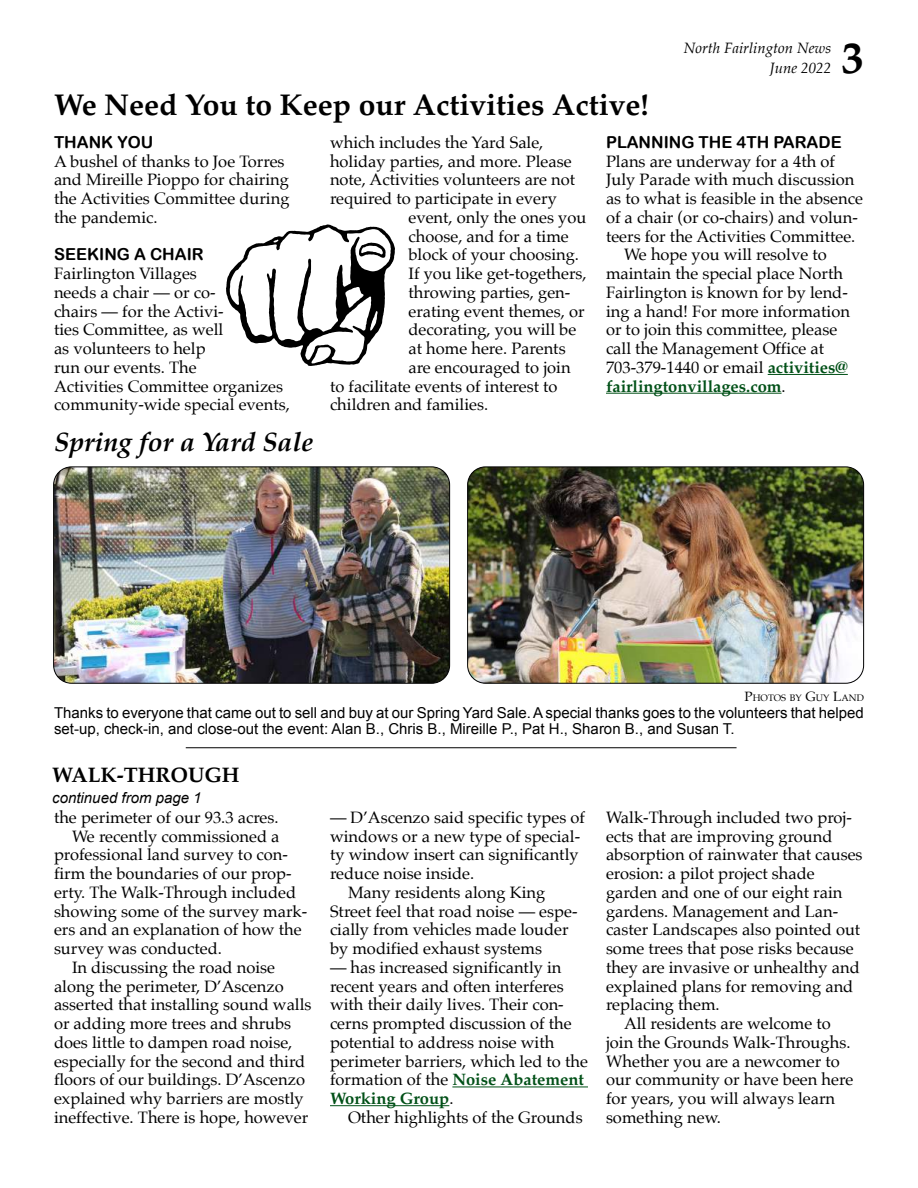
<style>
.page{position:relative;width:918px;height:1188px;background:#fff}
.page>*{position:absolute;margin:0;border:0;box-sizing:border-box;transform-origin:0 0}
.t1{font:700 45px "Palatino";color:#000}
.t2{font:700 30px "Palatino";color:#000}
.t3{font:italic 700 27px "Palatino";color:#000}
.t4{font:700 21px "Palatino";color:#000}
.t5{font:16.5px/18.8px "Palatino";color:#000}
.t6{font:16.5px "Arial Rounded MT Bold";color:#000}
.t7{font:700 16.5px "Palatino";color:#005017}
.t8{font:15px/16.5px "Arial";color:#000}
.t9{font:italic 15px "Palatino";color:#000}
.t10{font:italic 15px "Arial";color:#000}
.t11{font:9.45px "Palatino";letter-spacing:.005em;color:#000}
.s1{font-weight:700;color:#005017}
.s2{font-weight:400;color:#000}
.s3{font-size:13.5px}
</style>
<div class="page">
<img style="left:469px;top:468px;width:395px;height:214px">
<div style="left:467px;top:466px;width:397px;height:218px;border:1px solid #000;border-radius:18px"></div>
<img style="left:55px;top:468px;width:395px;height:214px">
<div style="left:53px;top:466px;width:397px;height:218px;border:1px solid #000;border-radius:18px"></div>
<svg style="left:226px;top:225px;width:169px;height:141px"></svg>
<hr style="left:452px;top:1086px;width:136px;height:1px;background:#005017">
<hr style="left:330px;top:1105px;width:119px;height:1px;background:#005017">
<hr style="left:186px;top:747px;width:551px;height:1px;background:#000">
<hr style="left:768px;top:374px;width:80px;height:1px;background:#005017">
<hr style="left:606px;top:393px;width:176px;height:1px;background:#005017">
<h2 class="t2" style="left:54px;top:79px;width:596px">We Need You to Keep our Activities Active!</h2>
<p class="t9" style="left:684px;top:35px;width:149px">North Fairlington News</p>
<p class="t9" style="left:770px;top:55px;width:63px">June 2022</p>
<h1 class="t1" style="left:842px;top:19px;width:24px">3</h1>
<p class="t6" style="left:54px;top:132px;width:101px">THANK YOU</p>
<p class="t5" style="left:54px;top:151px;width:237px">A bushel of thanks to Joe Torres and Mireille Pioppo for chairing the Activities Committee during the pandemic.</p>
<p class="t6" style="left:54px;top:245px;width:151px">SEEKING A CHAIR</p>
<p class="t5" style="left:54px;top:264px;width:237px">Fairlington Villages<br>needs a chair — or co-<br>chairs — for the Activi-<br>ties Committee, as well<br>as volunteers to help<br>run our events. The<br>Activities Committee organizes community-wide special events,</p>
<h3 class="t3" style="left:54px;top:420px;width:261px">Spring for a Yard Sale</h3>
<p class="t5" style="left:330px;top:133px;width:215px">which includes the Yard Sale,</p>
<p class="t5" style="left:330px;top:151px;width:243px">holiday parties, and more. Please</p>
<p class="t5" style="left:330px;top:170px;width:247px">note, Activities volunteers are not</p>
<p class="t5" style="left:330px;top:189px;width:228px">required to participate in every</p>
<p class="t5" style="left:408px;top:208px;width:179px">event, only the ones you</p>
<p class="t5" style="left:408px;top:226px;width:162px">choose, and for a time</p>
<p class="t5" style="left:408px;top:245px;width:172px">block of your choosing.</p>
<p class="t5" style="left:408px;top:264px;width:180px">If you like get-togethers,</p>
<p class="t5" style="left:408px;top:283px;width:163px">throwing parties, gen-</p>
<p class="t5" style="left:408px;top:301px;width:178px">erating event themes, or</p>
<p class="t5" style="left:408px;top:320px;width:169px">decorating, you will be</p>
<p class="t5" style="left:408px;top:339px;width:159px">at home here. Parents</p>
<p class="t5" style="left:408px;top:358px;width:164px">are encouraged to join</p>
<p class="t5" style="left:330px;top:376px;width:229px">to facilitate events of interest to</p>
<p class="t5" style="left:330px;top:395px;width:160px">children and families.</p>
<p class="t6" style="left:606px;top:132px;width:237px">PLANNING THE 4TH PARADE</p>
<p class="t5" style="left:606px;top:151px;width:230px">Plans are underway for a 4th of</p>
<p class="t5" style="left:606px;top:170px;width:250px">July Parade with much discussion</p>
<p class="t5" style="left:606px;top:189px;width:258px">as to what is feasible in the absence</p>
<p class="t5" style="left:606px;top:208px;width:253px">of a chair (or co-chairs) and volun-</p>
<p class="t5" style="left:606px;top:226px;width:251px">teers for the Activities Committee.</p>
<p class="t5" style="left:624px;top:245px;width:204px">We hope you will resolve to</p>
<p class="t5" style="left:606px;top:264px;width:239px">maintain the special place North</p>
<p class="t5" style="left:606px;top:283px;width:243px">Fairlington is known for by lend-</p>
<p class="t5" style="left:606px;top:301px;width:246px">ing a hand! For more information</p>
<p class="t5" style="left:606px;top:320px;width:233px">or to join this committee, please</p>
<p class="t5" style="left:606px;top:339px;width:220px">call the Management Office at</p>
<p class="t5" style="left:606px;top:358px;width:243px">703-379-1440 or email <span class="s1">activities@</span></p>
<p class="t7" style="left:606px;top:372px;width:181px">fairlingtonvillages.com<span class="s2">.</span></p>
<p class="t11" style="left:744px;top:690px;width:121px"><span class="s3">P</span>HOTOS BY <span class="s3">G</span>UY <span class="s3">L</span>AND</p>
<p class="t8" style="left:54px;top:704px;width:811px">Thanks to everyone that came out to sell and buy at our Spring Yard Sale. A special thanks goes to the volunteers that helped set-up, check-in, and close-out the event: Alan B., Chris B., Mireille P., Pat H., Sharon B., and Susan T.</p>
<p class="t4" style="left:52px;top:757px;width:189px">WALK-THROUGH</p>
<p class="t10" style="left:52px;top:788px;width:151px">continued from page 1</p>
<p class="t5" style="left:54px;top:808px;width:226px">the perimeter of our 93.3 acres.</p>
<p class="t5" style="left:72px;top:826px;width:209px">We recently commissioned a</p>
<p class="t5" style="left:54px;top:845px;width:235px">professional land survey to con-</p>
<p class="t5" style="left:54px;top:864px;width:239px">firm the boundaries of our prop-</p>
<p class="t5" style="left:54px;top:883px;width:244px">erty. The Walk-Through included</p>
<p class="t5" style="left:54px;top:901px;width:255px">showing some of the survey mark-</p>
<p class="t5" style="left:54px;top:920px;width:249px">ers and an explanation of how the</p>
<p class="t5" style="left:54px;top:939px;width:169px">survey was conducted.</p>
<p class="t5" style="left:72px;top:958px;width:205px">In discussing the road noise</p>
<p class="t5" style="left:54px;top:976px;width:231px">along the perimeter, D’Ascenzo</p>
<p class="t5" style="left:54px;top:995px;width:259px">asserted that installing sound walls</p>
<p class="t5" style="left:54px;top:1014px;width:239px">or adding more trees and shrubs</p>
<p class="t5" style="left:54px;top:1033px;width:240px">does little to dampen road noise,</p>
<p class="t5" style="left:54px;top:1051px;width:253px">especially for the second and third</p>
<p class="t5" style="left:54px;top:1070px;width:253px">floors of our buildings. D’Ascenzo</p>
<p class="t5" style="left:54px;top:1089px;width:251px">explained why barriers are mostly</p>
<p class="t5" style="left:54px;top:1108px;width:256px">ineffective. There is hope, however</p>
<p class="t5" style="left:330px;top:808px;width:256px">— D’Ascenzo said specific types of</p>
<p class="t5" style="left:330px;top:826px;width:252px">windows or a new type of special-</p>
<p class="t5" style="left:330px;top:845px;width:250px">ty window insert can significantly</p>
<p class="t5" style="left:330px;top:864px;width:146px">reduce noise inside.</p>
<p class="t5" style="left:348px;top:883px;width:199px">Many residents along King</p>
<p class="t5" style="left:330px;top:901px;width:249px">Street feel that road noise — espe-</p>
<p class="t5" style="left:330px;top:920px;width:240px">cially from vehicles made louder</p>
<p class="t5" style="left:330px;top:939px;width:214px">by modified exhaust systems</p>
<p class="t5" style="left:330px;top:958px;width:259px">— has increased significantly in recent years and often interferes with their daily lives. Their con&shy;cerns prompted discussion of the potential to address noise with perimeter barriers, which led to the formation of the <span class="s1">Noise Abatement<br>Working Group</span>.</p>
<p class="t5" style="left:348px;top:1108px;width:236px">Other highlights of the Grounds</p>
<p class="t5" style="left:606px;top:808px;width:247px">Walk-Through included two proj-</p>
<p class="t5" style="left:606px;top:826px;width:228px">ects that are improving ground</p>
<p class="t5" style="left:606px;top:845px;width:258px">absorption of rainwater that causes</p>
<p class="t5" style="left:606px;top:864px;width:210px">erosion: a pilot project shade</p>
<p class="t5" style="left:606px;top:883px;width:238px">garden and one of our eight rain</p>
<p class="t5" style="left:606px;top:901px;width:234px">gardens. Management and Lan-</p>
<p class="t5" style="left:606px;top:920px;width:256px">caster Landscapes also pointed out</p>
<p class="t5" style="left:606px;top:939px;width:249px">some trees that pose risks because</p>
<p class="t5" style="left:606px;top:958px;width:255px">they are invasive or unhealthy and</p>
<p class="t5" style="left:606px;top:976px;width:249px">explained plans for removing and</p>
<p class="t5" style="left:606px;top:995px;width:115px">replacing them.</p>
<p class="t5" style="left:624px;top:1014px;width:208px">All residents are welcome to</p>
<p class="t5" style="left:606px;top:1033px;width:246px">join the Grounds Walk-Throughs.</p>
<p class="t5" style="left:606px;top:1051px;width:235px">Whether you are a newcomer to</p>
<p class="t5" style="left:606px;top:1070px;width:249px">our community or have been here</p>
<p class="t5" style="left:606px;top:1089px;width:231px">for years, you will always learn</p>
<p class="t5" style="left:606px;top:1108px;width:117px">something new.</p>
</div>
